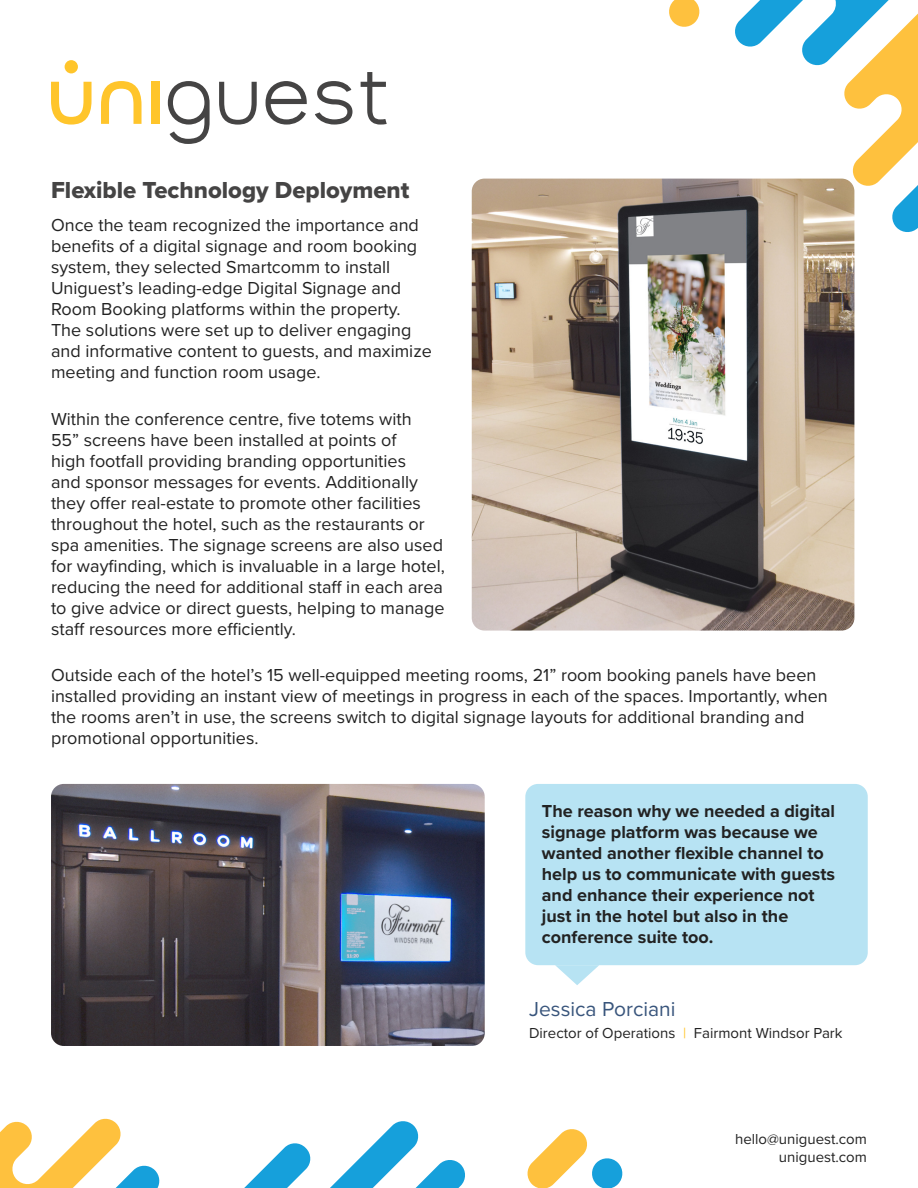
<style>
.page{position:relative;width:918px;height:1188px;background:#fff}
.page>*{position:absolute;margin:0;border:0;box-sizing:border-box;transform-origin:0 0}
.Header_3{font:24px "Proxima Nova Extrabld";color:#454444}
.Quote_Attribute{font:21px "Proxima Nova";color:#39557c}
.Body{font:18px/21px "Proxima Nova";color:#222}
.t1{font:700 18px/21px "Proxima Nova";color:#222}
.Quote_Attribute_Job{font:15px/18px "Proxima Nova";color:#222;text-align:right}
.s1{color:#ffc52b}
</style>
<div class="page">
<svg style="left:361px;top:72px;width:26px;height:53px"></svg>
<svg style="left:315px;top:81px;width:37px;height:44px"></svg>
<svg style="left:266px;top:81px;width:41px;height:44px"></svg>
<svg style="left:219px;top:82px;width:38px;height:43px"></svg>
<svg style="left:168px;top:81px;width:42px;height:63px"></svg>
<div style="left:151px;top:82px;width:8px;height:42px;background:#ffc52b"></div>
<svg style="left:101px;top:81px;width:41px;height:43px"></svg>
<div style="left:65px;top:60px;width:13px;height:13px;background:#ffc52b;border-radius:50%"></div>
<svg style="left:51px;top:82px;width:41px;height:43px"></svg>
<svg style="left:669px;top:0;width:31px;height:27px"></svg>
<svg style="left:734px;top:0;width:184px;height:234px"></svg>
<svg style="left:527px;top:1129px;width:96px;height:59px"></svg>
<svg style="left:244px;top:1121px;width:221px;height:67px"></svg>
<svg style="left:0;top:1118px;width:160px;height:70px"></svg>
<img style="left:472px;top:179px;width:382px;height:452px">
<div style="left:525px;top:784px;width:343px;height:181px;background:#b7e3f3;border-radius:13px"></div>
<svg style="left:555px;top:965px;width:44px;height:20px"></svg>
<img style="left:51px;top:784px;width:434px;height:262px">
<p class="Header_3" style="left:51px;top:172px;width:360px">Flexible Technology Deployment</p>
<p class="Body" style="left:51px;top:214px;width:382px">Once the team recognized the importance and benefits of a digital signage and room booking system, they selected Smartcomm to install Uniguest’s leading-edge Digital Signage and Room Booking platforms within the property.<br>The solutions were set up to deliver engaging and informative content to guests, and maximize meeting and function room usage.</p>
<p class="Body" style="left:51px;top:408px;width:395px">Within the conference centre, five totems with<br>55” screens have been installed at points of<br>high footfall providing branding opportunities<br>and sponsor messages for events. Additionally they offer real-estate to promote other facilities throughout the hotel, such as the restaurants or spa amenities. The signage screens are also used for wayfinding, which is invaluable in a large hotel, reducing the need for additional staff in each area to give advice or direct guests, helping to manage staff resources more efficiently.</p>
<p class="Body" style="left:51px;top:664px;width:778px">Outside each of the hotel’s 15 well-equipped meeting rooms, 21” room booking panels have been installed providing an instant view of meetings in progress in each of the spaces. Importantly, when the rooms aren’t in use, the screens switch to digital signage layouts for additional branding and promotional opportunities.</p>
<p class="t1" style="left:542px;top:800px;width:295px">The reason why we needed a digital signage platform was because we wanted another flexible channel to help us to communicate with guests and enhance their experience not just in the hotel but also in the conference suite too.</p>
<p class="Quote_Attribute" style="left:529px;top:994px;width:148px">Jessica Porciani</p>
<p class="Quote_Attribute_Job" style="left:529px;top:1024px;width:315px">Director of Operations <span class="s1">|</span> Fairmont Windsor Park</p>
<p class="Quote_Attribute_Job" style="left:735px;top:1130px;width:133px">hello@uniguest.com uniguest.com</p>
</div>
